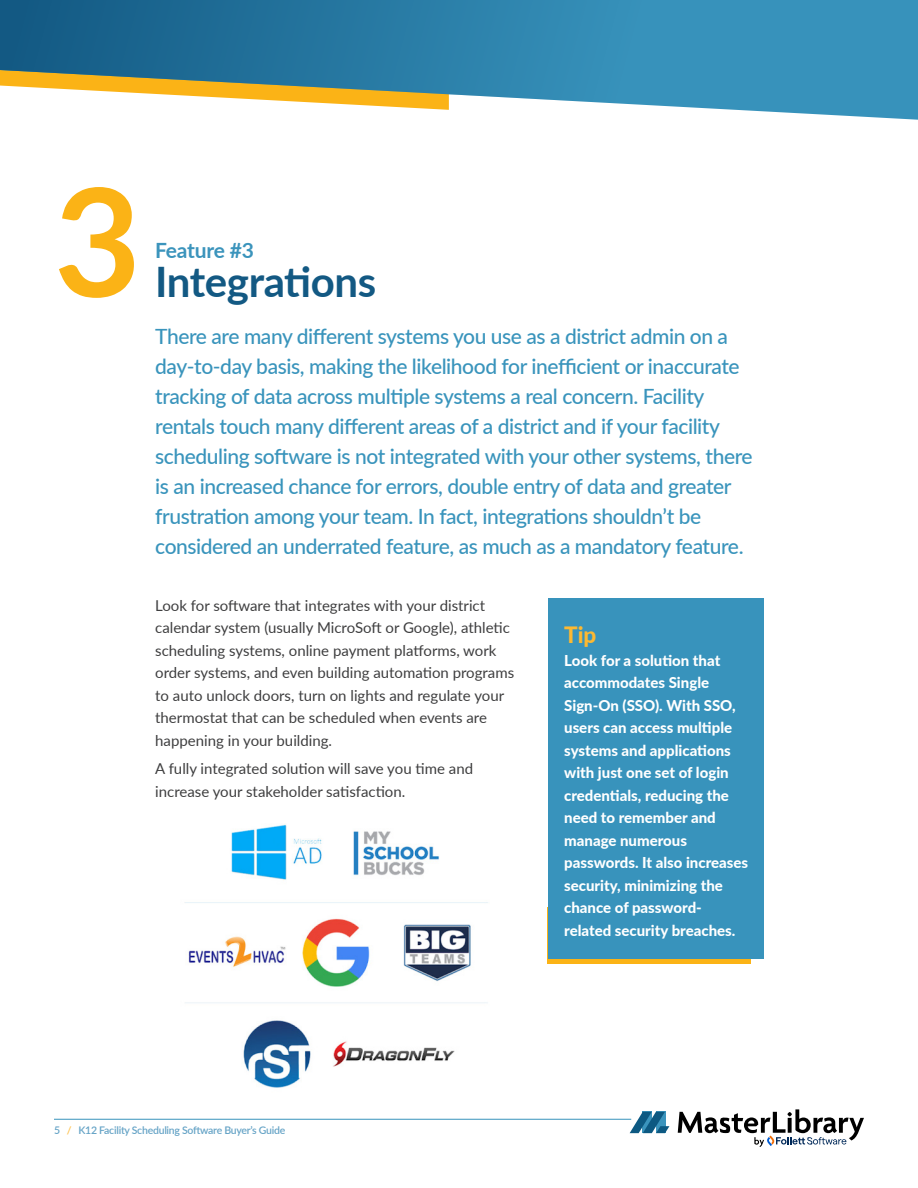
<style>
.page{position:relative;width:918px;height:1188px;background:#fff}
.page>*{position:absolute;margin:0;border:0;box-sizing:border-box;transform-origin:0 0}
.headline-gray{font:700 150px "Lato";color:#fbb316}
.headline-gray-2{font:700 42px "Lato";letter-spacing:-.015em;color:#135983}
.t1{font:800 22.5px "Lato";color:#fdb931}
.t2{font:500 21px/30px "Lato";letter-spacing:-.02em;color:#3994bc}
.headline-gray-3{font:700 21px "Lato";letter-spacing:-.015em;color:#3b94bc}
.t3{font:15px/22.5px "Lato";color:#3e3e3f}
.t4{font:800 15px/22.5px "Lato";color:#fff}
.t5{font:600 10.5px "Lato";letter-spacing:-.025em;color:#65a3c6}
.s1{color:#fec14c}
</style>
<div class="page">
<hr style="left:54px;top:1119px;width:577px;height:1px;background:#3893bc">
<svg style="left:630px;top:1112px;width:39px;height:21px"></svg>
<svg style="left:678px;top:1109px;width:186px;height:38px"></svg>
<svg style="left:0;top:0;width:918px;height:120px;background:#5896ac"></svg>
<div style="left:548px;top:907px;width:203px;height:57px;background:linear-gradient(to right,#fbb316,#fbb316)"></div>
<div style="left:548px;top:598px;width:216px;height:360px;background:#3893bc"></div>
<img style="left:185px;top:824px;width:303px;height:264px">
<p class="headline-gray" style="left:54px;top:132px;width:89px">3</p>
<p class="headline-gray-3" style="left:155px;top:235px;width:100px">Feature #3</p>
<p class="headline-gray-2" style="left:155px;top:251px;width:223px">Integrations</p>
<p class="t2" style="left:155px;top:320px;width:599px">There are many different systems you use as a district admin on a day-to-day basis, making the likelihood for inefficient or inaccurate tracking of data across multiple systems a real concern. Facility rentals touch many different areas of a district and if your facility scheduling software is not integrated with your other systems, there is an increased chance for errors, double entry of data and greater frustration among your team. In fact, integrations shouldn’t be considered an underrated feature, as much as a mandatory feature.</p>
<p class="t3" style="left:155px;top:593px;width:360px">Look for software that integrates with your district calendar system (usually MicroSoft or Google), athletic scheduling systems, online payment platforms, work order systems, and even building automation programs to auto unlock doors, turn on lights and regulate your thermostat that can be scheduled when events are happening in your building.</p>
<p class="t3" style="left:155px;top:757px;width:319px">A fully integrated solution will save you time and increase your stakeholder satisfaction.</p>
<p class="t1" style="left:564px;top:619px;width:34px">Tip</p>
<p class="t4" style="left:564px;top:649px;width:158px">Look for a solution that accommodates Single</p>
<p class="t4" style="left:564px;top:694px;width:173px">Sign-On (SSO). With SSO, users can access multiple</p>
<p class="t4" style="left:564px;top:739px;width:168px">systems and applications with just one set of login</p>
<p class="t4" style="left:564px;top:784px;width:166px">credentials, reducing the need to remember and</p>
<p class="t4" style="left:564px;top:829px;width:186px">manage numerous passwords. It also increases</p>
<p class="t4" style="left:564px;top:874px;width:173px">security, minimizing the chance of password&shy;related security breaches.</p>
<p class="t5" style="left:54px;top:1122px;width:233px">5 <span class="s1">/</span> K12 Facility Scheduling Software Buyer’s Guide</p>
</div>
